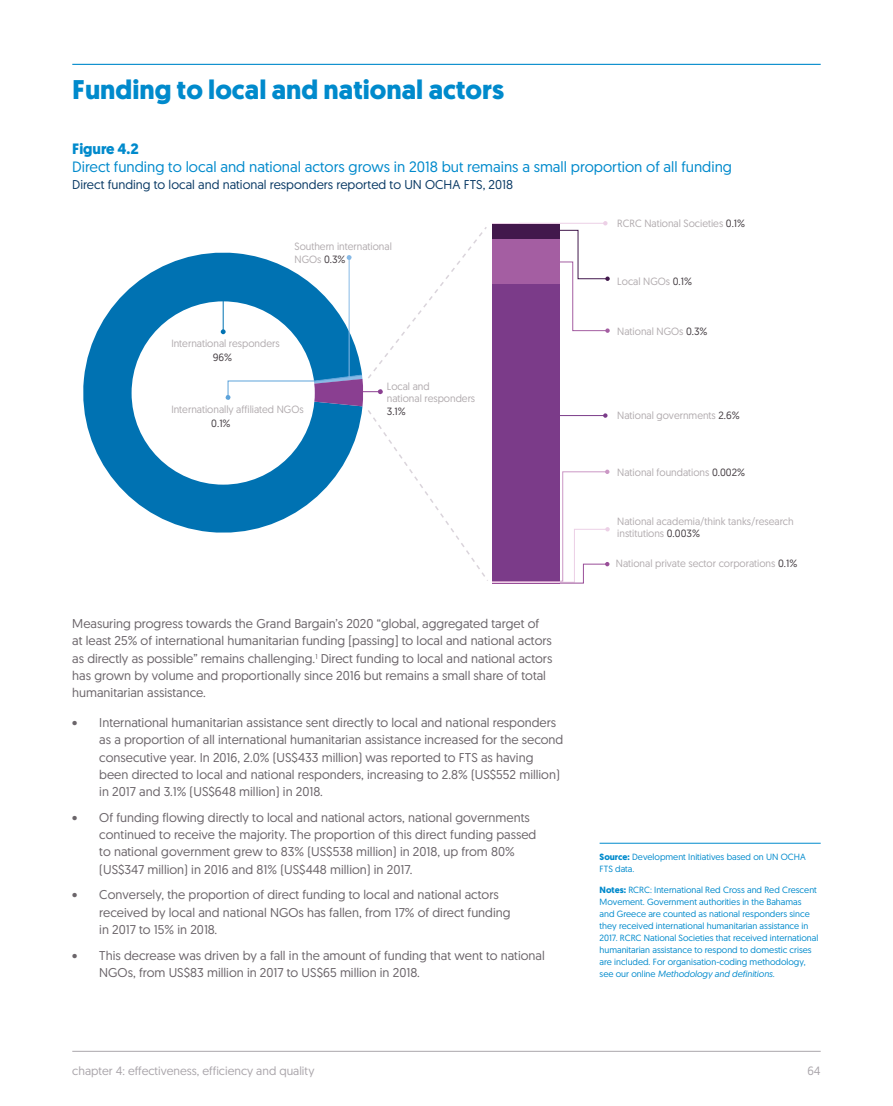
<style>
.page{position:relative;width:893px;height:1106px;background:#fff}
.page>*{position:absolute;margin:0;border:0;box-sizing:border-box;transform-origin:0 0}
.t1{font:700 27px "Geomanist";color:#008acc}
.t2{font:15px "Geomanist";color:#008acc}
.t3{font:700 15px "Geomanist";color:#008acc}
.t4{font:12.75px/17.2px "Geomanist";color:#6b656a}
.t5{font:12.75px "Geomanist";color:#0a3a65}
.t6{font:12px "Geomanist";color:#aaa6ab}
.t7{font:10.5px/12.6px "Geomanist";color:#b2acaf}
.t8{font:10.5px "Geomanist";color:#453e43}
.t9{font:9px/12px "Geomanist";color:#008acc}
.s1{color:#453e43}
.s2{font-weight:700}
.s3{font-style:italic}
</style>
<div class="page">
<hr style="left:72px;top:1051px;width:749px;height:1px;background:#aaa6ab">
<hr style="left:600px;top:843px;width:221px;height:1px;background:#008acc">
<hr style="left:72px;top:64px;width:749px;height:1px;background:#008acc">
<div style="left:492px;top:239px;width:68px;height:45px;background:#a45ea2"></div>
<div style="left:492px;top:284px;width:68px;height:297px;background:#7b3b89"></div>
<hr style="left:492px;top:581px;width:68px;height:2px;background:#994e98">
<hr style="left:492px;top:581px;width:68px;height:1px;background:#cb98c5">
<hr style="left:493px;top:582px;width:67px;height:1px;background:#ecd0e6">
<hr style="left:519px;top:415px;width:87px;height:1px;background:#7b3b89">
<svg style="left:603px;top:413px;width:4px;height:5px"></svg>
<svg style="left:534px;top:221px;width:76px;height:112px"></svg>
<svg style="left:560px;top:469px;width:50px;height:114px"></svg>
<svg style="left:83px;top:252px;width:138px;height:281px;fill:#0072b2"></svg>
<div style="left:132px;top:301px;width:183px;height:183px;background:#fff;border-radius:50%"></div>
<svg style="left:221px;top:227px;width:267px;height:354px"></svg>
<div style="left:492px;top:224px;width:68px;height:15px;background:#42184c"></div>
<hr style="left:349px;top:257px;width:1px;height:121px;background:#88bae6">
<hr style="left:492px;top:223px;width:68px;height:1px;background:#ecd0e6">
<h1 class="t1" style="left:72px;top:71px;width:433px">Funding to local and national actors</h1>
<p class="t3" style="left:72px;top:139px;width:68px">Figure 4.2</p>
<p class="t2" style="left:72px;top:157px;width:661px">Direct funding to local and national actors grows in 2018 but remains a small proportion of all funding</p>
<p class="t5" style="left:72px;top:176px;width:442px">Direct funding to local and national responders reported to UN OCHA FTS, 2018</p>
<p class="t7" style="left:294px;top:240px;width:99px">Southern international<br>NGOs <span class="s1">0.3%</span></p>
<p class="t7" style="left:171px;top:337px;width:110px">International responders</p>
<p class="t8" style="left:213px;top:350px;width:21px">96%</p>
<p class="t7" style="left:205px;top:402px;width:64px">Internationally</p>
<p class="t7" style="left:171px;top:403px;width:134px">Internationally affiliated NGOs</p>
<p class="t8" style="left:211px;top:416px;width:21px">0.1%</p>
<p class="t7" style="left:387px;top:379px;width:90px">Local and<br>national responders</p>
<p class="t8" style="left:387px;top:404px;width:20px">3.1%</p>
<p class="t4" style="left:72px;top:614px;width:482px">Measuring progress towards the Grand Bargain’s 2020 “global, aggregated target of at least 25% of international humanitarian funding [passing] to local and national actors as directly as possible” remains challenging.<sup>1</sup> Direct funding to local and national actors has grown by volume and proportionally since 2016 but remains a small share of total humanitarian assistance.</p>
<p class="t4" style="left:99px;top:713px;width:466px;text-indent:-27px">• International humanitarian assistance sent directly to local and national responders as a proportion of all international humanitarian assistance increased for the second consecutive year. In 2016, 2.0% (US$433 million) was reported to FTS as having been directed to local and national responders, increasing to 2.8% (US$552 million) in 2017 and 3.1% (US$648 million) in 2018.</p>
<p class="t4" style="left:99px;top:808px;width:439px;text-indent:-27px">• Of funding flowing directly to local and national actors, national governments continued to receive the majority. The proportion of this direct funding passed to national government grew to 83% (US$538 million) in 2018, up from 80% (US$347 million) in 2016 and 81% (US$448 million) in 2017.</p>
<p class="t4" style="left:99px;top:886px;width:413px;text-indent:-27px">• Conversely, the proportion of direct funding to local and national actors received by local and national NGOs has fallen, from 17% of direct funding in 2017 to 15% in 2018.</p>
<p class="t4" style="left:99px;top:946px;width:447px;text-indent:-27px">• This decrease was driven by a fall in the amount of funding that went to national<br>NGOs, from US$83 million in 2017 to US$65 million in 2018.</p>
<p class="t7" style="left:617px;top:216px;width:129px">RCRC National Societies <span class="s1">0.1%</span></p>
<p class="t7" style="left:617px;top:274px;width:76px">Local NGOs <span class="s1">0.1%</span></p>
<p class="t7" style="left:617px;top:325px;width:92px">National NGOs <span class="s1">0.3%</span></p>
<p class="t7" style="left:617px;top:409px;width:124px">National governments <span class="s1">2.6%</span></p>
<p class="t7" style="left:617px;top:465px;width:129px">National foundations <span class="s1">0.002%</span></p>
<p class="t7" style="left:617px;top:514px;width:178px">National academia/think tanks/research institutions <span class="s1">0.003%</span></p>
<p class="t7" style="left:616px;top:557px;width:183px">National private sector corporations <span class="s1">0.1%</span></p>
<p class="t9" style="left:600px;top:851px;width:208px"><span class="s2">Source:</span> Development Initiatives based on UN OCHA<br>FTS data.</p>
<p class="t9" style="left:600px;top:883px;width:220px"><span class="s2">Notes:</span> RCRC: International Red Cross and Red Crescent Movement. Government authorities in the Bahamas and Greece are counted as national responders since they received international humanitarian assistance in 2017. RCRC National Societies that received international humanitarian assistance to respond to domestic crises are included. For organisation-coding methodology, see our online <span class="s3">Methodology and definitions</span>.</p>
<p class="t6" style="left:72px;top:1063px;width:244px">chapter 4: effectiveness, efficiency and quality</p>
<p class="t6" style="left:807px;top:1063px;width:15px">64</p>
</div>
